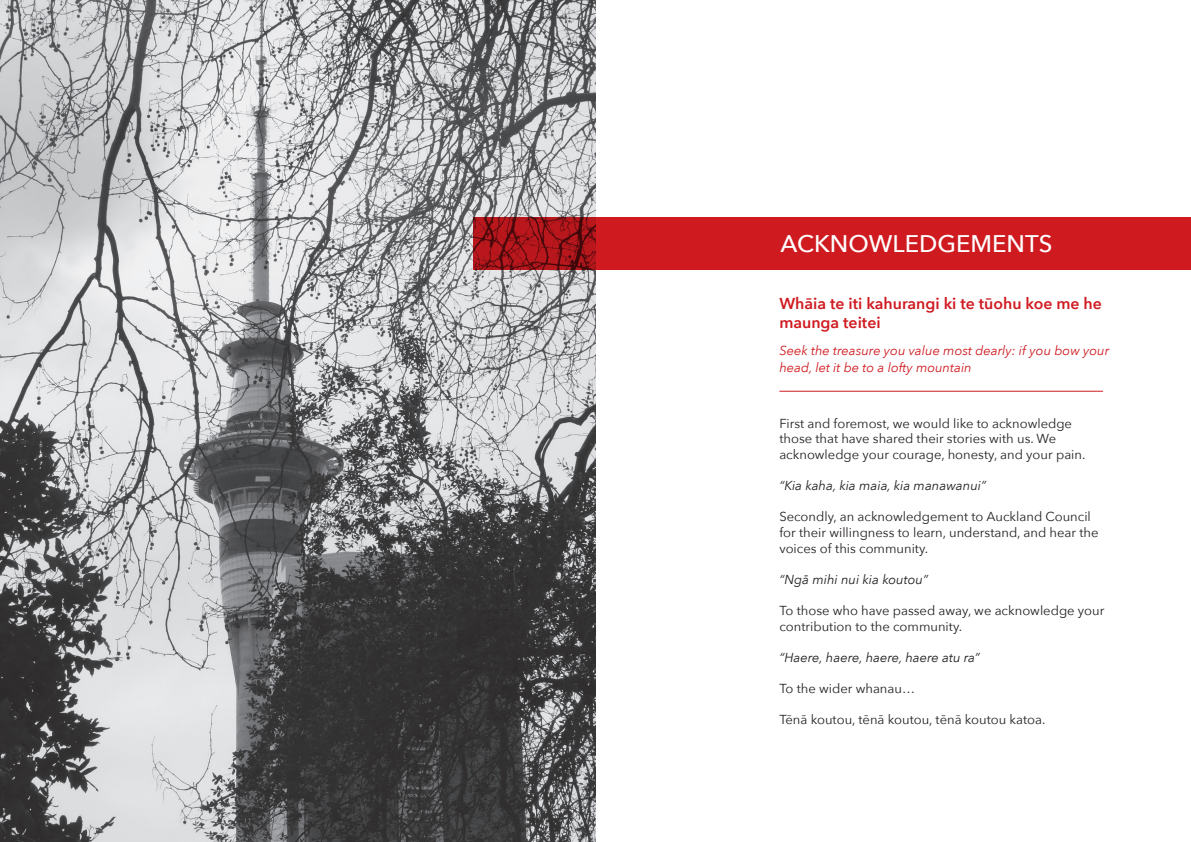
<style>
.page{position:relative;width:1191px;height:842px;background:#fff}
.page>*{position:absolute;margin:0;border:0;box-sizing:border-box;transform-origin:0 0}
.t1{font:500 24px "Avenir Next";color:#fff}
.t2{font:600 15.8px/19px "Avenir Next";color:#cf1a20}
.t3{font:13px/15.6px "Avenir Next";color:#231f20}
.t4{font:italic 13px "Avenir Next";color:#231f20}
.t5{font:italic 13px/16.8px "Avenir Next";color:#cf1a20}
</style>
<div class="page">
<img style="left:0;top:0;width:595px;height:842px">
<svg style="left:473px;top:217px;width:718px;height:53px;background:#c5181e"></svg>
<hr style="left:779px;top:391px;width:324px;height:1px;background:#cf1a20">
<h1 class="t1" style="left:780px;top:223px;width:274px">ACKNOWLEDGEMENTS</h1>
<p class="t2" style="left:779px;top:293px;width:324px">Whāia te iti kahurangi ki te tūohu koe me he maunga teitei</p>
<p class="t5" style="left:779px;top:341px;width:331px">Seek the treasure you value most dearly: if you bow your head, let it be to a lofty mountain</p>
<p class="t3" style="left:779px;top:415px;width:307px">First and foremost, we would like to acknowledge those that have shared their stories with us. We acknowledge your courage, honesty, and your pain.</p>
<p class="t4" style="left:779px;top:475px;width:208px">“Kia kaha, kia maia, kia manawanui”</p>
<p class="t3" style="left:779px;top:509px;width:321px">Secondly, an acknowledgement to Auckland Council for their willingness to learn, understand, and hear the voices of this community.</p>
<p class="t4" style="left:779px;top:568px;width:150px">“Ngā mihi nui kia koutou”</p>
<p class="t3" style="left:779px;top:602px;width:326px">To those who have passed away, we acknowledge your contribution to the community.</p>
<p class="t4" style="left:779px;top:646px;width:202px">“Haere, haere, haere, haere atu ra”</p>
<p class="t3" style="left:779px;top:680px;width:137px">To the wider whanau…</p>
<p class="t3" style="left:779px;top:711px;width:267px">Tēnā koutou, tēnā koutou, tēnā koutou katoa.</p>
</div>
